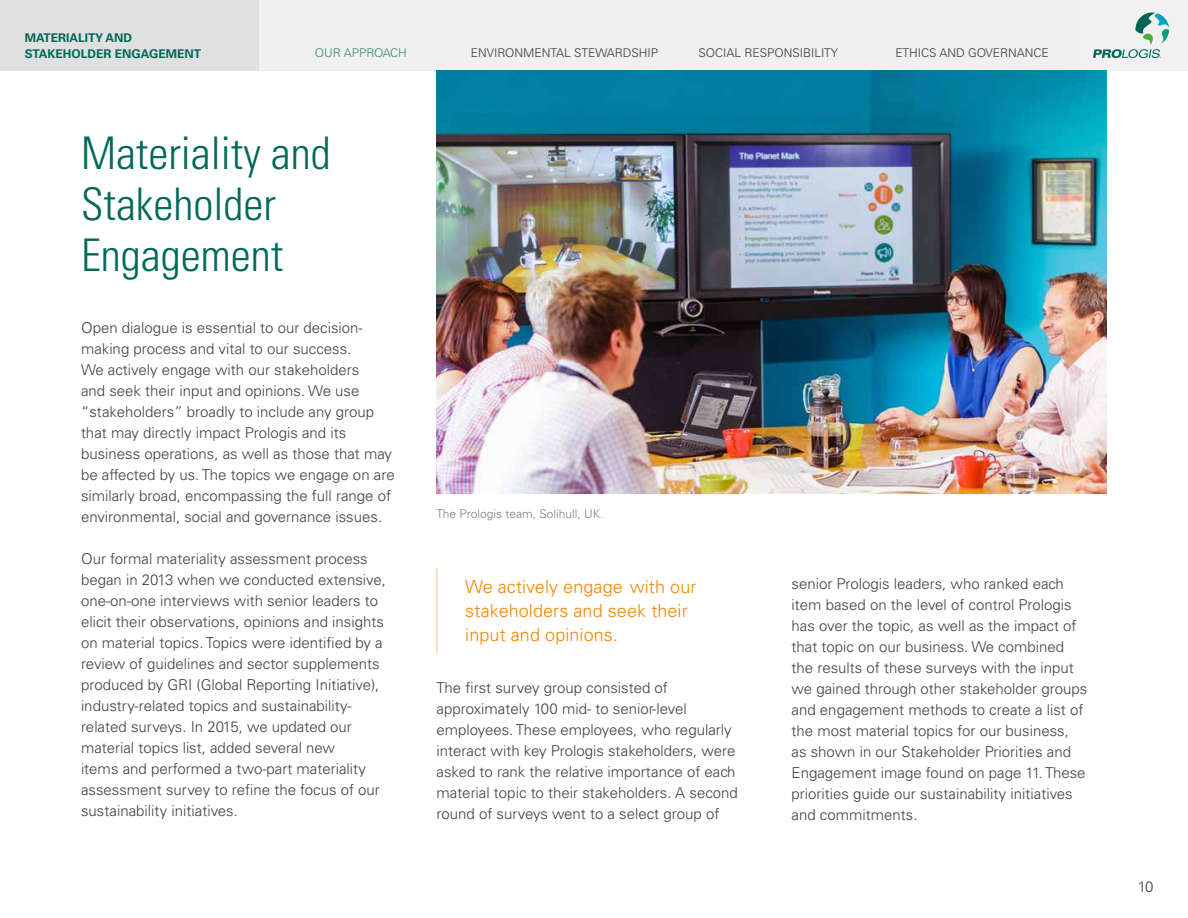
<style>
.page{position:relative;width:1188px;height:918px;background:#fff}
.page>*{position:absolute;margin:0;border:0;box-sizing:border-box;transform-origin:0 0}
.t1{font:300 condensed 45px/51px "Univers 47";color:#006959}
.t2{font:300 18px/24px "Univers";letter-spacing:.005em;color:#f28600}
.t3{font:300 15px/21px "Univers";color:#404040}
.t4{font:300 12px "Univers";color:#404040}
.t5{font:700 12px/16.5px "Univers";color:#006959}
.t6{font:300 12px "Univers";color:#808080}
.t7{font:300 12px "Univers";color:#408e83}
.t8{font:expanded 1.5px "Univers LT Std";color:#006356}
</style>
<div class="page">
<div style="left:1074px;top:0;width:114px;height:70px;background:#f0f0f0"></div>
<svg style="left:1093px;top:13px;width:76px;height:45px"></svg>
<div style="left:0;top:0;width:259px;height:70px;background:#e0e0e0"></div>
<div style="left:666px;top:0;width:204px;height:70px;background:#f0f0f0"></div>
<div style="left:870px;top:0;width:204px;height:70px;background:#f0f0f0"></div>
<div style="left:463px;top:0;width:203px;height:70px;background:#f0f0f0"></div>
<div style="left:259px;top:0;width:204px;height:70px;background:#f0f0f0"></div>
<hr style="left:436px;top:568px;width:1px;height:85px;background:#f28600">
<img style="left:436px;top:70px;width:670px;height:423px">
<p class="t5" style="left:25px;top:29px;width:178px">MATERIALITY AND<br>STAKEHOLDER ENGAGEMENT</p>
<p class="t7" style="left:315px;top:45px;width:93px">OUR APPROACH</p>
<p class="t4" style="left:471px;top:45px;width:189px">ENVIRONMENTAL STEWARDSHIP</p>
<p class="t4" style="left:698px;top:45px;width:141px">SOCIAL RESPONSIBILITY</p>
<p class="t4" style="left:895px;top:45px;width:155px">ETHICS AND GOVERNANCE</p>
<h1 class="t1" style="left:81px;top:127px;width:251px">Materiality and<br>Stakeholder<br>Engagement</h1>
<p class="t3" style="left:81px;top:317px;width:315px">Open dialogue is essential to our decision&shy;making process and vital to our success.<br>We actively engage with our stakeholders<br>and seek their input and opinions. We use “stakeholders” broadly to include any group that may directly impact Prologis and its business operations, as well as those that may be affected by us. The topics we engage on are similarly broad, encompassing the full range of environmental, social and governance issues.</p>
<p class="t3" style="left:81px;top:548px;width:306px">Our formal materiality assessment process began in 2013 when we conducted extensive, one-on-one interviews with senior leaders to elicit their observations, opinions and insights on material topics. Topics were identified by a review of guidelines and sector supplements produced by GRI (Global Reporting Initiative), industry-related topics and sustainability&shy;related surveys. In 2015, we updated our material topics list, added several new<br>items and performed a two-part materiality assessment survey to refine the focus of our sustainability initiatives.</p>
<p class="t6" style="left:436px;top:506px;width:168px">The Prologis team, Solihull, UK.</p>
<p class="t2" style="left:465px;top:575px;width:233px">We actively engage with our stakeholders and seek their input and opinions.</p>
<p class="t3" style="left:436px;top:678px;width:303px">The first survey group consisted of approximately 100 mid- to senior-level employees. These employees, who regularly interact with key Prologis stakeholders, were asked to rank the relative importance of each material topic to their stakeholders. A second round of surveys went to a select group of</p>
<p class="t3" style="left:792px;top:573px;width:297px">senior Prologis leaders, who ranked each item based on the level of control Prologis has over the topic, as well as the impact of that topic on our business. We combined the results of these surveys with the input we gained through other stakeholder groups and engagement methods to create a list of the most material topics for our business, as shown in our Stakeholder Priorities and Engagement image found on page 11. These priorities guide our sustainability initiatives and commitments.</p>
<p class="t8" style="left:1160px;top:56px;width:3px">®</p>
<p class="t3" style="left:1138px;top:877px;width:17px">10</p>
</div>
